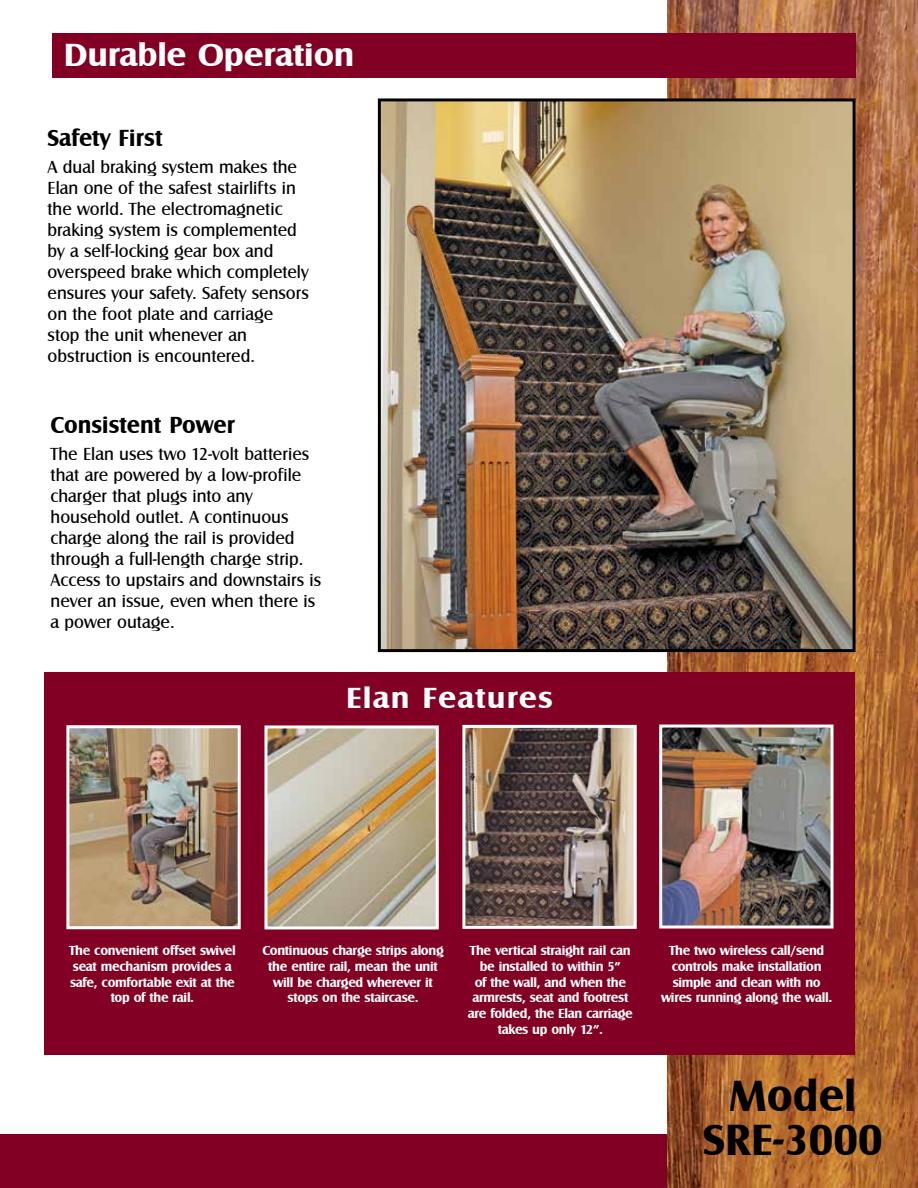
<style>
.page{position:relative;width:918px;height:1188px;background:#fff}
.page>*{position:absolute;margin:0;border:0;box-sizing:border-box;transform-origin:0 0}
.t1{font:700 45px/43.5px "Castle T";color:#000;text-align:center}
.t2{font:700 33px "Castle T";letter-spacing:-.01em;color:#fff;scale:1.07 1}
.t3{font:700 30px "Castle T";letter-spacing:.035em;color:#fff;scale:1.07 1}
.t4{font:700 24px "Castle T";color:#000}
.t5{font:18px/21px "Castle T";color:#000}
.t6{font:700 13.5px/15.8px "Castle T";letter-spacing:-.025em;color:#fff;text-align:center}
</style>
<div class="page">
<div style="left:0;top:1134px;width:678px;height:54px;background:#820024"></div>
<img style="left:667px;top:0;width:251px;height:1188px">
<div style="left:52px;top:33px;width:804px;height:44px;background:#820024"></div>
<div style="left:44px;top:672px;width:811px;height:383px;background:#820024"></div>
<img style="left:382px;top:102px;width:470px;height:546px">
<div style="left:378px;top:98px;width:478px;height:554px;border:3px solid #000"></div>
<img style="left:70px;top:729px;width:167px;height:196px">
<div style="left:66px;top:725px;width:175px;height:204px;border:3px solid #fff"></div>
<img style="left:466px;top:729px;width:167px;height:196px">
<div style="left:462px;top:725px;width:175px;height:204px;border:3px solid #fff"></div>
<img style="left:268px;top:729px;width:167px;height:196px">
<div style="left:264px;top:725px;width:175px;height:204px;border:3px solid #fff"></div>
<img style="left:663px;top:729px;width:167px;height:196px">
<div style="left:659px;top:725px;width:175px;height:204px;border:3px solid #fff"></div>
<h2 class="t2" style="left:64px;top:36px;width:273px">Durable Operation</h2>
<h3 class="t4" style="left:48px;top:124px;width:117px">Safety First</h3>
<p class="t5" style="left:48px;top:157px;width:263px">A dual braking system makes the<br>Elan one of the safest stairlifts in the world. The electromagnetic braking system is complemented by a self-locking gear box and overspeed brake which completely ensures your safety. Safety sensors on the foot plate and carriage stop the unit whenever an obstruction is encountered.</p>
<h3 class="t4" style="left:51px;top:412px;width:186px">Consistent Power</h3>
<p class="t5" style="left:51px;top:444px;width:272px">The Elan uses two 12-volt batteries that are powered by a low-profile charger that plugs into any household outlet. A continuous charge along the rail is provided through a full-length charge strip.<br>Access to upstairs and downstairs is never an issue, even when there is a power outage.</p>
<h3 class="t3" style="left:346px;top:681px;width:195px">Elan Features</h3>
<p class="t6" style="left:69px;top:943px;width:168px">The convenient offset swivel seat mechanism provides a safe, comfortable exit at the top of the rail.</p>
<p class="t6" style="left:468px;top:943px;width:167px">The vertical straight rail can be installed to within 5”<br>of the wall, and when the armrests, seat and footrest are folded, the Elan carriage takes up only 12”.</p>
<p class="t6" style="left:262px;top:943px;width:183px">Continuous charge strips along the entire rail, mean the unit will be charged wherever it stops on the staircase.</p>
<p class="t6" style="left:661px;top:943px;width:173px">The two wireless call/send controls make installation simple and clean with no wires running along the wall.</p>
<h1 class="t1" style="left:703px;top:1075px;width:181px">Model<br>SRE-3000</h1>
</div>
